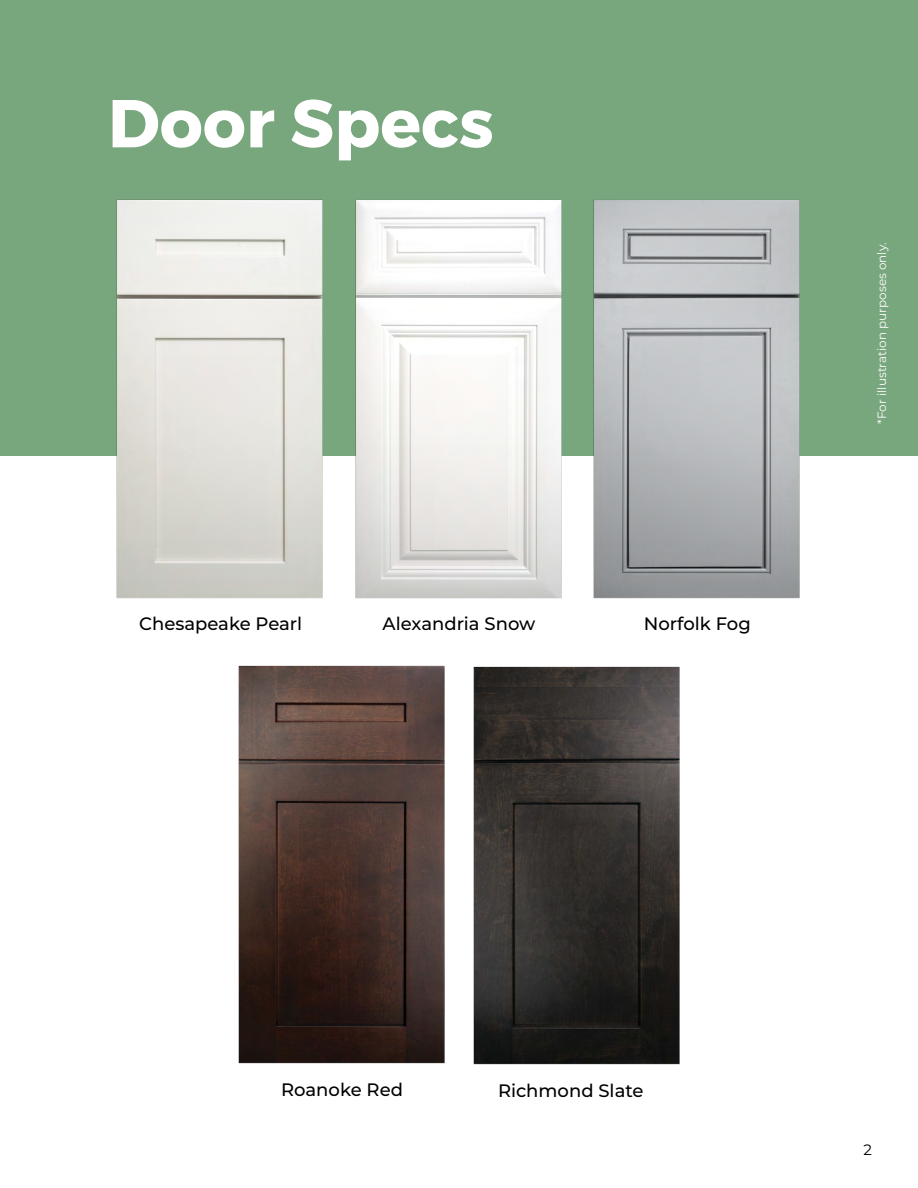
<style>
.page{position:relative;width:918px;height:1188px;background:#fff}
.page>*{position:absolute;margin:0;border:0;box-sizing:border-box;transform-origin:0 0}
.t1{font:700 67.5px "Montserrat";color:#fff}
.t2{font:500 18px "Montserrat";color:#000}
.t3{font:15px "Montserrat";color:#000}
.t4{font:12px "Montserrat";color:#fff}
</style>
<div class="page">
<div style="left:0;top:0;width:918px;height:456px;background:#78a67d"></div>
<img style="left:116px;top:199px;width:207px;height:400px">
<img style="left:355px;top:200px;width:207px;height:399px">
<img style="left:238px;top:665px;width:442px;height:400px">
<img style="left:593px;top:200px;width:207px;height:399px">
<h1 class="t1" style="left:108px;top:81px;width:387px">Door Specs</h1>
<p class="t2" style="left:139px;top:611px;width:165px">Chesapeake Pearl</p>
<p class="t2" style="left:383px;top:611px;width:154px">Alexandria Snow</p>
<p class="t2" style="left:644px;top:611px;width:108px">Norfolk Fog</p>
<p class="t4" style="left:874px;top:424px;width:182px;rotate:-90deg">*For illustration purposes only.</p>
<p class="t2" style="left:281px;top:1077px;width:123px">Roanoke Red</p>
<p class="t2" style="left:498px;top:1078px;width:147px">Richmond Slate</p>
<p class="t3" style="left:863px;top:1139px;width:10px">2</p>
</div>
